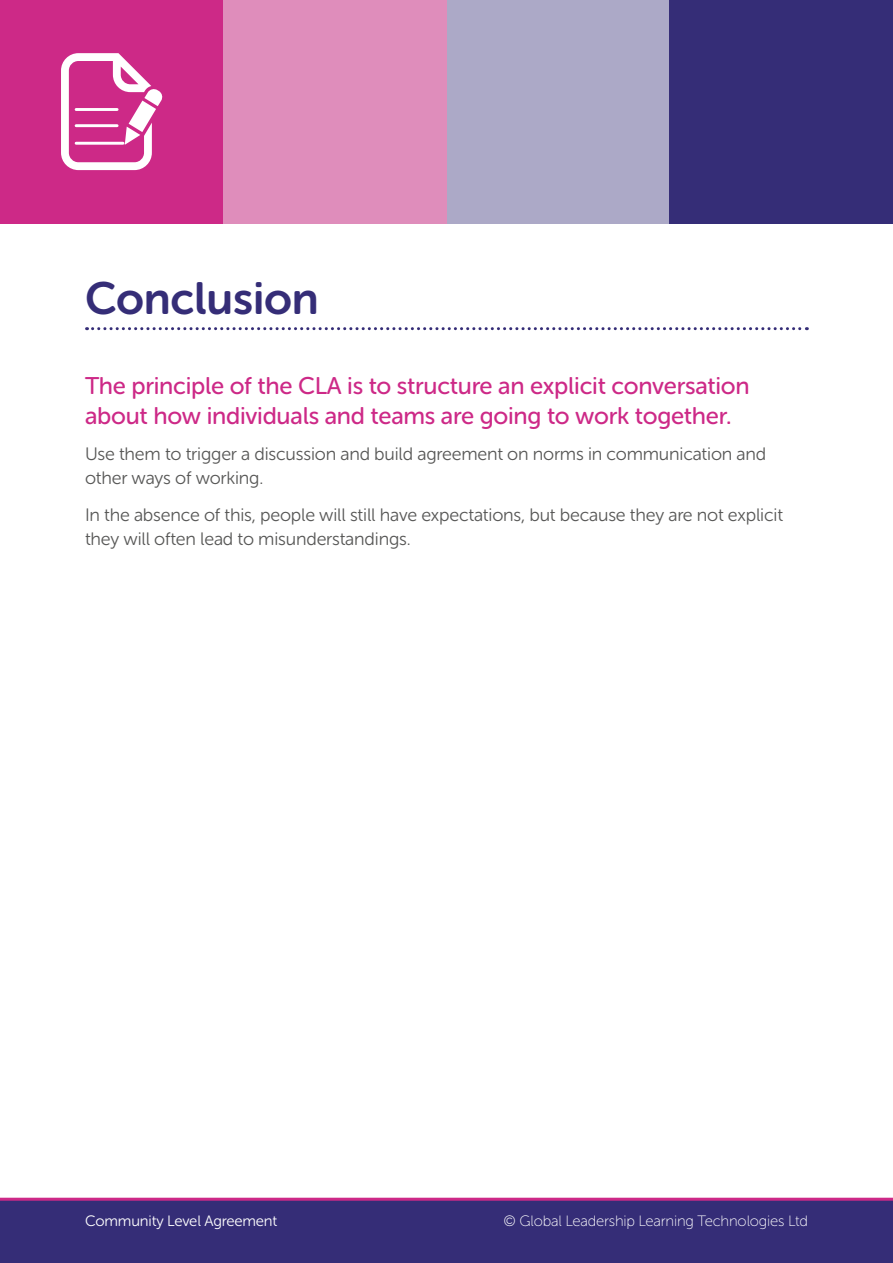
<style>
.page{position:relative;width:893px;height:1263px;background:#fff}
.page>*{position:absolute;margin:0;border:0;box-sizing:border-box;transform-origin:0 0}
.t1{font:45px "Museo Sans Rounded 700";letter-spacing:-.005em;color:#352d77}
.t2{font:24px/30px "Museo Sans Rounded 500";letter-spacing:-.01em;color:#cd2987}
.t3{font:18px/24px "Museo Sans Rounded 300";letter-spacing:-.01em;color:#575756}
.t4{font:15px "Museo Sans Rounded 100";letter-spacing:-.01em;color:#fff}
.t5{font:15px "Museo Sans Rounded 300";letter-spacing:-.01em;color:#fff}
</style>
<div class="page">
<div style="left:0;top:1199px;width:893px;height:64px;background:#352d77"></div>
<svg style="left:87px;top:327px;width:720px;height:3px"></svg>
<hr style="left:0;top:1198px;width:893px;height:3px;background:#cd2987">
<div style="left:0;top:0;width:223px;height:223px;background:#cd2987"></div>
<div style="left:446px;top:0;width:224px;height:223px;background:#aca9c7"></div>
<div style="left:670px;top:0;width:223px;height:223px;background:#352d77"></div>
<div style="left:223px;top:0;width:223px;height:223px;background:#df8dbb"></div>
<svg style="left:61px;top:53px;width:102px;height:117px"></svg>
<hr style="left:76px;top:108px;width:41px;height:3px;background:#fff">
<hr style="left:76px;top:124px;width:41px;height:3px;background:#fff">
<hr style="left:76px;top:142px;width:47px;height:3px;background:#fff">
<h1 class="t1" style="left:85px;top:274px;width:235px">Conclusion</h1>
<h2 class="t2" style="left:85px;top:370px;width:666px">The principle of the CLA is to structure an explicit conversation about how individuals and teams are going to work together.</h2>
<p class="t3" style="left:85px;top:442px;width:683px">Use them to trigger a discussion and build agreement on norms in communication and other ways of working.</p>
<p class="t3" style="left:85px;top:503px;width:700px">In the absence of this, people will still have expectations, but because they are not explicit they will often lead to misunderstandings.</p>
<p class="t5" style="left:85px;top:1213px;width:194px">Community Level Agreement</p>
<p class="t4" style="left:504px;top:1213px;width:306px">© Global Leadership Learning Technologies Ltd</p>
</div>
